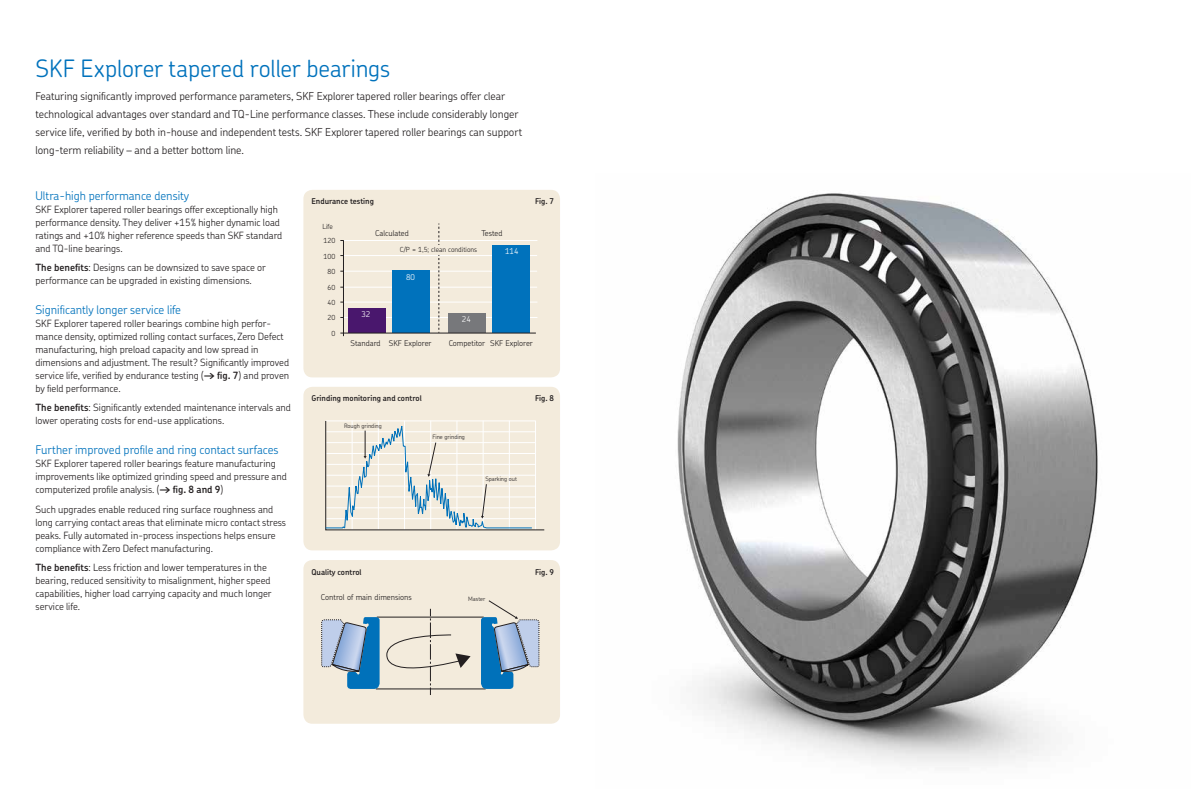
<style>
.page{position:relative;width:1191px;height:794px;background:#fff}
.page>*{position:absolute;margin:0;border:0;box-sizing:border-box;transform-origin:0 0}
.t1{font:300 24px "SKF Chevin";letter-spacing:-.005em;color:#0072bc}
.t2{font:300 12px "SKF Chevin";color:#0072bc}
.t3{font:300 11px/18px "SKF Chevin";color:#231f20}
.t4{font:300 10px/13px "SKF Chevin";color:#231f20}
.t5{font:300 8px "SKF Chevin";color:#231f20}
.t6{font:600 8px "SKF Chevin";color:#231f20}
.t7{font:300 8px "SKF Chevin";color:#fff}
.t8{font:300 7px "SKF Chevin";color:#231f20}
.t9{font:300 6px "SKF Chevin";color:#231f20}
.s1{font-weight:600}
</style>
<div class="page">
<div style="left:303px;top:190px;width:257px;height:187px;background:#f3ebdc;border-radius:9px"></div>
<hr style="left:344px;top:302px;width:193px;height:1px;background:#fff">
<hr style="left:344px;top:317px;width:193px;height:1px;background:#fff">
<hr style="left:344px;top:240px;width:193px;height:1px;background:#fff">
<hr style="left:343px;top:271px;width:194px;height:1px;background:#fff">
<hr style="left:343px;top:287px;width:194px;height:1px;background:#fff">
<hr style="left:343px;top:255px;width:194px;height:1px;background:#fff">
<hr style="left:343px;top:240px;width:1px;height:96px;background:#231f20">
<div style="left:447px;top:313px;width:38px;height:20px;background:#77787b"></div>
<div style="left:492px;top:245px;width:38px;height:88px;background:#0072bc"></div>
<div style="left:347px;top:308px;width:38px;height:25px;background:#49176d"></div>
<div style="left:392px;top:271px;width:38px;height:62px;background:#0072bc"></div>
<hr style="left:340px;top:332px;width:196px;height:1px;background:#231f20">
<svg style="left:438px;top:223px;width:1px;height:22px"></svg>
<svg style="left:438px;top:255px;width:1px;height:78px"></svg>
<div style="left:303px;top:560px;width:257px;height:163px;background:#f3ebdc;border-radius:9px"></div>
<hr style="left:377px;top:617px;width:107px;height:1px;background:#231f20">
<hr style="left:376px;top:688px;width:109px;height:1px;background:#231f20">
<svg style="left:321px;top:617px;width:59px;height:72px"></svg>
<svg style="left:386px;top:609px;width:84px;height:86px"></svg>
<svg style="left:481px;top:600px;width:58px;height:89px"></svg>
<div style="left:303px;top:387px;width:257px;height:163px;background:#f3ebdc;border-radius:9px"></div>
<svg style="left:325px;top:420px;width:220px;height:111px"></svg>
<img style="left:677px;top:193px;width:421px;height:571px">
<h1 class="t1" style="left:35px;top:57px;width:356px">SKF Explorer tapered roller bearings</h1>
<p class="t3" style="left:35px;top:87px;width:488px">Featuring significantly improved performance parameters, SKF Explorer tapered roller bearings offer clear technological advantages over standard and TQ-Line performance classes. These include considerably longer service life, verified by both in-house and independent tests. SKF Explorer tapered roller bearings can support long-term reliability – and a better bottom line.</p>
<p class="t2" style="left:35px;top:190px;width:155px">Ultra-high performance density</p>
<p class="t4" style="left:35px;top:203px;width:248px">SKF Explorer tapered roller bearings offer exceptionally high performance density. They deliver +15% higher dynamic load ratings and +10% higher reference speeds than SKF standard and TQ-line bearings.</p>
<p class="t4" style="left:35px;top:261px;width:232px"><span class="s1">The benefits</span>: Designs can be downsized to save space or performance can be upgraded in existing dimensions.</p>
<p class="t2" style="left:35px;top:304px;width:147px">Significantly longer service life</p>
<p class="t4" style="left:35px;top:317px;width:255px">SKF Explorer tapered roller bearings combine high perfor&shy;mance density, optimized rolling contact surfaces, Zero Defect manufacturing, high preload capacity and low spread in dimensions and adjustment. The result? Significantly improved service life, verified by endurance testing (<span class="s1">† fig. 7</span>) and proven by field performance.</p>
<p class="t4" style="left:35px;top:402px;width:257px"><span class="s1">The benefits</span>: Significantly extended maintenance intervals and lower operating costs for end-use applications.</p>
<p class="t2" style="left:35px;top:444px;width:245px">Further improved profile and ring contact surfaces</p>
<p class="t4" style="left:35px;top:457px;width:253px">SKF Explorer tapered roller bearings feature manufacturing improvements like optimized grinding speed and pressure and computerized profile analysis. (<span class="s1">† fig. 8 and 9</span>)</p>
<p class="t4" style="left:35px;top:503px;width:252px">Such upgrades enable reduced ring surface roughness and long carrying contact areas that eliminate micro contact stress peaks. Fully automated in-process inspections helps ensure compliance with Zero Defect manufacturing.</p>
<p class="t4" style="left:35px;top:561px;width:238px"><span class="s1">The benefits</span>: Less friction and lower temperatures in the bearing, reduced sensitivity to misalignment, higher speed capabilities, higher load carrying capacity and much longer service life.</p>
<p class="t6" style="left:311px;top:198px;width:64px">Endurance testing</p>
<p class="t6" style="left:535px;top:198px;width:20px">Fig. 7</p>
<p class="t8" style="left:322px;top:223px;width:12px">Life</p>
<p class="t8" style="left:323px;top:237px;width:13px">120</p>
<p class="t8" style="left:327px;top:268px;width:9px">80</p>
<p class="t8" style="left:327px;top:284px;width:9px">60</p>
<p class="t8" style="left:327px;top:315px;width:9px">20</p>
<p class="t8" style="left:331px;top:330px;width:5px">0</p>
<p class="t8" style="left:323px;top:253px;width:13px">100</p>
<p class="t8" style="left:327px;top:299px;width:9px">40</p>
<p class="t5" style="left:375px;top:230px;width:35px">Calculated</p>
<p class="t5" style="left:481px;top:230px;width:22px">Tested</p>
<p class="t8" style="left:400px;top:246px;width:79px">C/P = 1,5; clean conditions</p>
<p class="t7" style="left:505px;top:247px;width:15px">114</p>
<p class="t7" style="left:361px;top:310px;width:10px">32</p>
<p class="t7" style="left:406px;top:273px;width:10px">80</p>
<p class="t7" style="left:462px;top:315px;width:10px">24</p>
<p class="t5" style="left:350px;top:339px;width:32px">Standard</p>
<p class="t5" style="left:449px;top:339px;width:86px">Competitor SKF Explorer</p>
<p class="t5" style="left:389px;top:339px;width:44px">SKF Explorer</p>
<p class="t6" style="left:311px;top:395px;width:112px">Grinding monitoring and control</p>
<p class="t6" style="left:535px;top:395px;width:20px">Fig. 8</p>
<p class="t9" style="left:344px;top:423px;width:39px">Rough grinding</p>
<p class="t9" style="left:432px;top:434px;width:34px">Fine grinding</p>
<p class="t9" style="left:485px;top:476px;width:33px">Sparking out</p>
<p class="t6" style="left:311px;top:568px;width:52px">Quality control</p>
<p class="t6" style="left:535px;top:568px;width:20px">Fig. 9</p>
<p class="t5" style="left:321px;top:594px;width:92px">Control of main dimensions</p>
<p class="t9" style="left:468px;top:596px;width:19px">Master</p>
</div>
